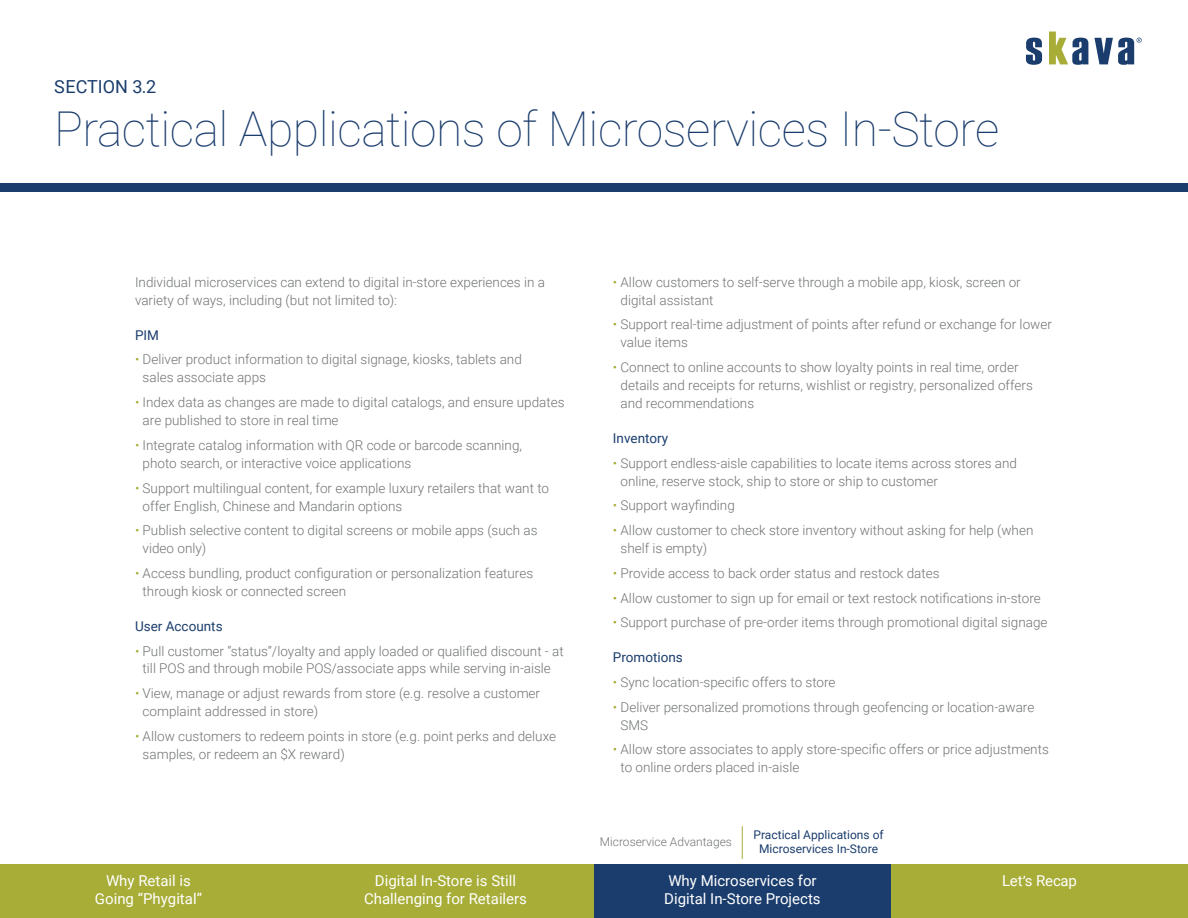
<style>
.page{position:relative;width:1188px;height:918px;background:#fff}
.page>*{position:absolute;margin:0;border:0;box-sizing:border-box;transform-origin:0 0}
.t1{font:100 48px "Roboto";letter-spacing:-.01em;color:#1b3d6d}
.t2{font:18px "Roboto";color:#1b3d6d}
.t3{font:15px/18px "Roboto";color:#fff;text-align:center}
.t4{font:300 13.5px/18px "Roboto";color:#717473}
.t5{font:13.5px "Roboto";color:#1b3d6d}
.t6{font:12px/14.4px "Roboto";color:#1b3d6d;text-align:center}
.t7{font:300 12px "Roboto";color:#717473}
.s1{color:#a7ad37}
</style>
<div class="page">
<hr style="left:742px;top:826px;width:1px;height:33px;background:#a7ad37">
<div style="left:0;top:184px;width:1188px;height:8px;background:#1b3d6d"></div>
<div style="left:0;top:864px;width:297px;height:54px;background:#a7ad37"></div>
<div style="left:891px;top:864px;width:297px;height:54px;background:#a7ad37"></div>
<div style="left:594px;top:864px;width:297px;height:54px;background:#1b3d6d"></div>
<div style="left:297px;top:864px;width:297px;height:54px;background:#a7ad37"></div>
<svg style="left:1026px;top:38px;width:16px;height:27px"></svg>
<svg style="left:1094px;top:38px;width:48px;height:27px"></svg>
<svg style="left:1049px;top:32px;width:39px;height:33px"></svg>
<h2 class="t2" style="left:54px;top:74px;width:103px">SECTION 3.2</h2>
<h1 class="t1" style="left:54px;top:95px;width:947px">Practical Applications of Microservices In-Store</h1>
<p class="t4" style="left:135px;top:273px;width:412px">Individual microservices can extend to digital in-store experiences in a variety of ways, including (but not limited to):</p>
<p class="t5" style="left:135px;top:325px;width:25px">PIM</p>
<p class="t4" style="left:143px;top:350px;width:381px;text-indent:-8px"><span class="s1">•</span> Deliver product information to digital signage, kiosks, tablets and sales associate apps</p>
<p class="t4" style="left:143px;top:393px;width:423px;text-indent:-8px"><span class="s1">•</span> Index data as changes are made to digital catalogs, and ensure updates are published to store in real time</p>
<p class="t4" style="left:143px;top:436px;width:381px;text-indent:-8px"><span class="s1">•</span> Integrate catalog information with QR code or barcode scanning, photo search, or interactive voice applications</p>
<p class="t4" style="left:143px;top:478px;width:408px;text-indent:-8px"><span class="s1">•</span> Support multilingual content, for example luxury retailers that want to offer English, Chinese and Mandarin options</p>
<p class="t4" style="left:143px;top:521px;width:396px;text-indent:-8px"><span class="s1">•</span> Publish selective content to digital screens or mobile apps (such as video only)</p>
<p class="t4" style="left:143px;top:564px;width:392px;text-indent:-8px"><span class="s1">•</span> Access bundling, product configuration or personalization features through kiosk or connected screen</p>
<p class="t5" style="left:135px;top:617px;width:89px">User Accounts</p>
<p class="t4" style="left:135px;top:641px;width:430px;text-align:center"><span class="s1">•</span> Pull customer “status”/loyalty and apply loaded or qualified discount - at till POS and through mobile POS/associate apps while serving in-aisle</p>
<p class="t4" style="left:143px;top:684px;width:399px;text-indent:-8px"><span class="s1">•</span> View, manage or adjust rewards from store (e.g. resolve a customer complaint addressed in store)</p>
<p class="t4" style="left:143px;top:727px;width:415px;text-indent:-8px"><span class="s1">•</span> Allow customers to redeem points in store (e.g. point perks and deluxe samples, or redeem an $X reward)</p>
<p class="t4" style="left:621px;top:272px;width:402px;text-indent:-8px"><span class="s1">•</span> Allow customers to self-serve through a mobile app, kiosk, screen or digital assistant</p>
<p class="t4" style="left:621px;top:315px;width:433px;text-indent:-8px"><span class="s1">•</span> Support real-time adjustment of points after refund or exchange for lower value items</p>
<p class="t4" style="left:621px;top:358px;width:414px;text-indent:-8px"><span class="s1">•</span> Connect to online accounts to show loyalty points in real time, order details and receipts for returns, wishlist or registry, personalized offers and recommendations</p>
<p class="t5" style="left:613px;top:429px;width:57px">Inventory</p>
<p class="t4" style="left:621px;top:453px;width:398px;text-indent:-8px"><span class="s1">•</span> Support endless-aisle capabilities to locate items across stores and online, reserve stock, ship to store or ship to customer</p>
<p class="t4" style="left:613px;top:496px;width:123px"><span class="s1">•</span> Support wayfinding</p>
<p class="t4" style="left:621px;top:521px;width:414px;text-indent:-8px"><span class="s1">•</span> Allow customer to check store inventory without asking for help (when shelf is empty)</p>
<p class="t4" style="left:613px;top:564px;width:328px"><span class="s1">•</span> Provide access to back order status and restock dates</p>
<p class="t4" style="left:613px;top:588px;width:430px"><span class="s1">•</span> Allow customer to sign up for email or text restock notifications in-store</p>
<p class="t4" style="left:613px;top:613px;width:436px"><span class="s1">•</span> Support purchase of pre-order items through promotional digital signage</p>
<p class="t5" style="left:613px;top:648px;width:71px">Promotions</p>
<p class="t4" style="left:613px;top:673px;width:224px"><span class="s1">•</span> Sync location-specific offers to store</p>
<p class="t4" style="left:621px;top:697px;width:415px;text-indent:-8px"><span class="s1">•</span> Deliver personalized promotions through geofencing or location-aware<br>SMS</p>
<p class="t4" style="left:621px;top:740px;width:430px;text-indent:-8px"><span class="s1">•</span> Allow store associates to apply store-specific offers or price adjustments to online orders placed in-aisle</p>
<p class="t7" style="left:600px;top:833px;width:134px">Microservice Advantages</p>
<p class="t6" style="left:754px;top:827px;width:132px">Practical Applications of<br>Microservices In-Store</p>
<p class="t3" style="left:95px;top:871px;width:109px">Why Retail is<br>Going “Phygital”</p>
<p class="t3" style="left:364px;top:871px;width:165px">Digital In-Store is Still<br>Challenging for Retailers</p>
<p class="t3" style="left:668px;top:871px;width:150px">Why Microservices for</p>
<p class="t3" style="left:1002px;top:871px;width:76px">Let’s Recap</p>
<p class="t3" style="left:664px;top:889px;width:158px">Digital In-Store Projects</p>
</div>
